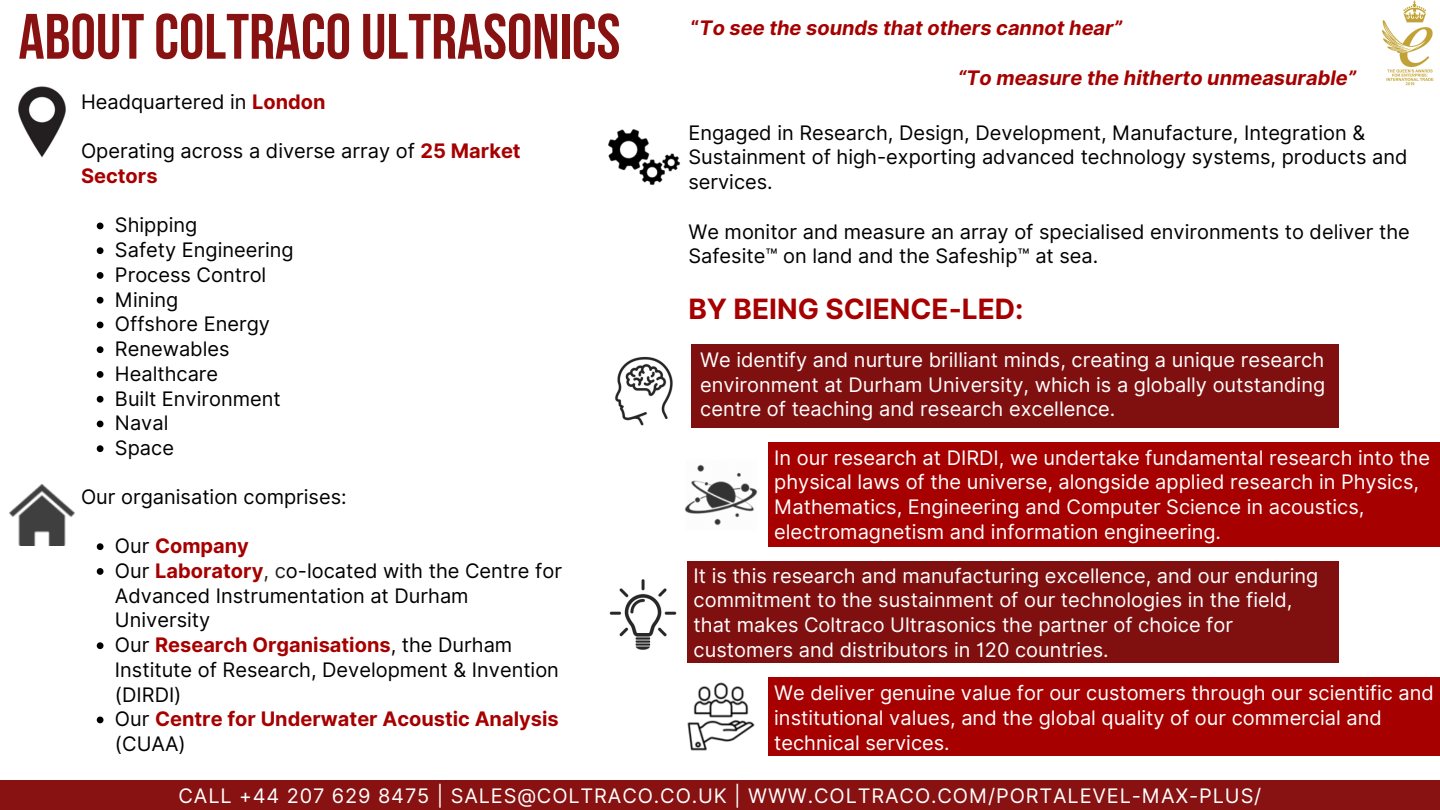
<style>
.page{position:relative;width:1440px;height:810px;background:#fff}
.page>*{position:absolute;margin:0;border:0;box-sizing:border-box;transform-origin:0 0}
.t1{font:64px "Bebas Neue Cyrillic";color:#811}
.t2{font:700 28px "Inter";color:#a60000}
.t3{font:20px/24.8px "Inter";color:#fff}
.t4{font:20px/24.8px "Inter";color:#000}
.t5{font:20px "Inter";letter-spacing:.045em;color:#fff}
.t6{font:italic 700 20px "Inter";color:#a60000}
.t7{font:700 20px/24.8px "Inter";color:#a60000}
.s1{font-style:normal}
.s2{font-weight:700;color:#a60000}
.s3{font-weight:400;color:#000}
.s4{color:#242020}
</style>
<div class="page">
<img style="left:1382px;top:0;width:52px;height:86px">
<img style="left:18px;top:86px;width:48px;height:72px">
<img style="left:10px;top:485px;width:64px;height:60px">
<img style="left:608px;top:129px;width:72px;height:56px">
<img style="left:615px;top:356px;width:58px;height:70px">
<div style="left:691px;top:344px;width:648px;height:83px;background:#801010"></div>
<div style="left:768px;top:442px;width:672px;height:105px;background:#a60000"></div>
<img style="left:685px;top:464px;width:73px;height:62px">
<img style="left:609px;top:579px;width:68px;height:71px">
<div style="left:687px;top:561px;width:652px;height:102px;background:#801010"></div>
<div style="left:768px;top:677px;width:672px;height:79px;background:#a60000"></div>
<img style="left:687px;top:682px;width:68px;height:69px">
<svg style="left:97px;top:223px;width:7px;height:6px"></svg>
<svg style="left:97px;top:247px;width:7px;height:7px"></svg>
<svg style="left:97px;top:272px;width:7px;height:7px"></svg>
<svg style="left:97px;top:297px;width:7px;height:7px"></svg>
<svg style="left:97px;top:322px;width:7px;height:6px"></svg>
<svg style="left:97px;top:346px;width:7px;height:7px"></svg>
<svg style="left:97px;top:371px;width:7px;height:7px"></svg>
<svg style="left:97px;top:396px;width:7px;height:7px"></svg>
<svg style="left:97px;top:421px;width:7px;height:6px"></svg>
<svg style="left:97px;top:445px;width:7px;height:7px"></svg>
<svg style="left:97px;top:543px;width:7px;height:7px"></svg>
<svg style="left:97px;top:568px;width:7px;height:7px"></svg>
<svg style="left:97px;top:642px;width:7px;height:7px"></svg>
<svg style="left:97px;top:717px;width:7px;height:6px"></svg>
<div style="left:0;top:780px;width:1440px;height:30px;background:#811"></div>
<p class="t1" style="left:19px;top:11px;width:603px">ABOUTCOLTRACOULTRASONICS</p>
<p class="t6" style="left:691px;top:16px;width:433px"><span class="s1">“</span>To see the sounds that others cannot hear”</p>
<p class="t6" style="left:958px;top:66px;width:400px">“To measure the hitherto unmeasurable”</p>
<p class="t4" style="left:688px;top:120px;width:721px">Engaged in Research, Design, Development, Manufacture, Integration &amp;<br>Sustainment of high-exporting advanced technology systems, products and services.</p>
<p class="t4" style="left:688px;top:219px;width:723px">We monitor and measure an array of specialised environments to deliver the<br>Safesite™ on land and the Safeship™ at sea.</p>
<p class="t2" style="left:688px;top:293px;width:337px">BY BEING SCIENCE-LED:</p>
<p class="t3" style="left:700px;top:347px;width:626px;text-align:justify">We identify and nurture brilliant minds, creating a unique research environment at Durham University, which is a globally outstanding centre of teaching and research excellence.</p>
<p class="t3" style="left:774px;top:445px;width:657px">In our research at DIRDI, we undertake fundamental research into the physical laws of the universe, alongside applied research in Physics, Mathematics, Engineering and Computer Science in acoustics, electromagnetism and information engineering.</p>
<p class="t3" style="left:694px;top:563px;width:626px">It is this research and manufacturing excellence, and our enduring commitment to the sustainment of our technologies in the field, that makes Coltraco Ultrasonics the partner of choice for customers and distributors in 120 countries.</p>
<p class="t3" style="left:774px;top:680px;width:661px">We deliver genuine value for our customers through our scientific and institutional values, and the global quality of our commercial and technical services.</p>
<p class="t5" style="left:179px;top:783px;width:1084px">CALL +44 207 629 8475 | SALES@COLTRACO.CO.UK | WWW.COLTRACO.COM/PORTALEVEL-MAX-PLUS/</p>
<p class="t4" style="left:81px;top:89px;width:246px">Headquartered in <span class="s2">London</span></p>
<p class="t4" style="left:81px;top:138px;width:441px">Operating across a diverse array of <span class="s2">25 Market<br>Sectors</span></p>
<p class="t4" style="left:115px;top:213px;width:84px">Shipping</p>
<p class="t4" style="left:115px;top:237px;width:180px">Safety Engineering</p>
<p class="t4" style="left:115px;top:262px;width:153px">Process Control</p>
<p class="t4" style="left:115px;top:287px;width:65px">Mining</p>
<p class="t4" style="left:115px;top:312px;width:157px">Offshore Energy</p>
<p class="t4" style="left:115px;top:336px;width:116px">Renewables</p>
<p class="t4" style="left:115px;top:361px;width:105px">Healthcare</p>
<p class="t4" style="left:115px;top:386px;width:167px">Built Environment</p>
<p class="t4" style="left:115px;top:411px;width:55px">Naval</p>
<p class="t4" style="left:115px;top:435px;width:61px">Space</p>
<p class="t4" style="left:81px;top:484px;width:267px">Our organisation comprises:</p>
<p class="t7" style="left:115px;top:533px;width:136px"><span class="s3">Our</span> Company</p>
<p class="t4" style="left:115px;top:558px;width:448px">Our <span class="s2">Laboratory</span><span class="s4">, c</span>o-located with the Centre for<br>Advanced Instrumentation at Durham<br>University</p>
<p class="t4" style="left:115px;top:632px;width:446px">Our <span class="s2">Research Organisations</span>, the Durham<br>Institute of Research, Development &amp; Invention (DIRDI)</p>
<p class="t7" style="left:115px;top:707px;width:445px"><span class="s3">Our</span> Centre for Underwater Acoustic Analysis <span class="s3">(CUAA)</span></p>
</div>
